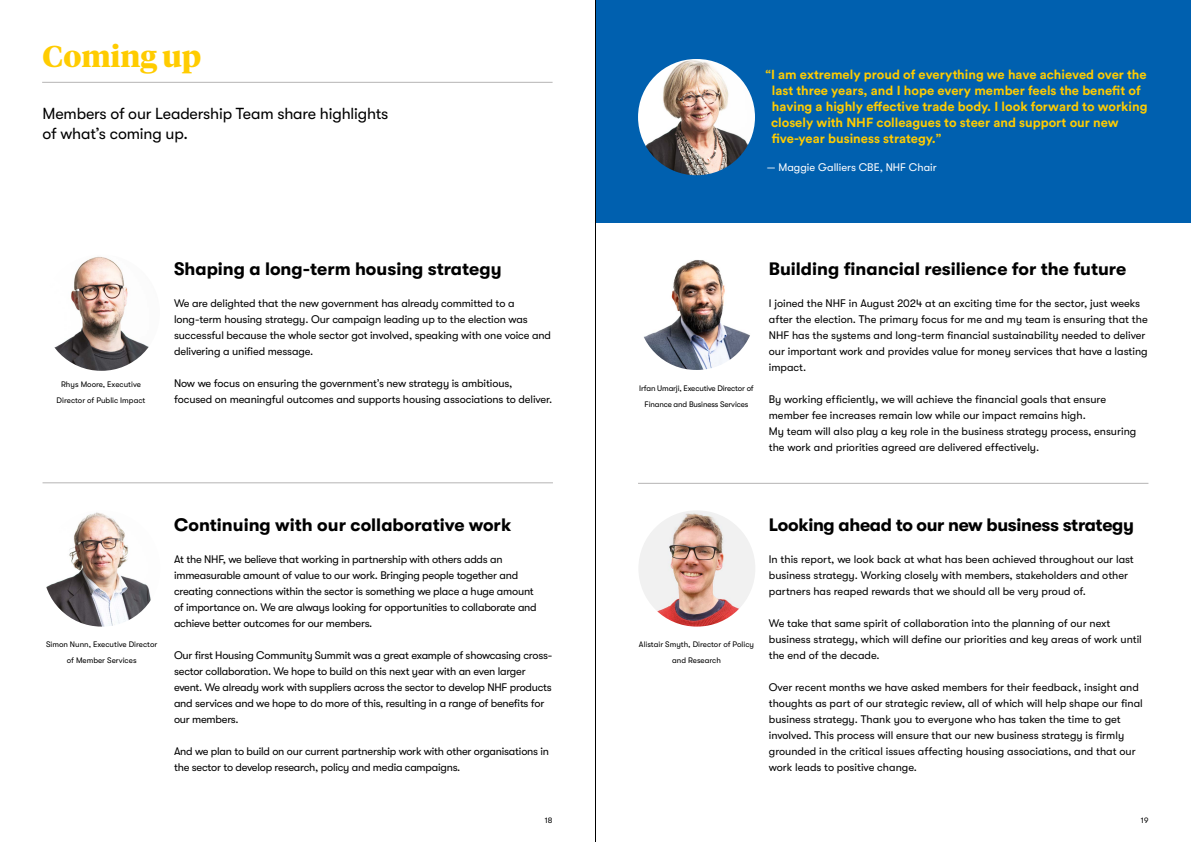
<style>
.page{position:relative;width:1191px;height:842px;background:#fff}
.page>*{position:absolute;margin:0;border:0;box-sizing:border-box;transform-origin:0 0}
.t1{font:700 30px "Tiempos Headline";color:#fc0}
.t2{font:700 18px "GT Walsheim";color:#000}
.t3{font:700 18px "GT Walsheim";letter-spacing:-.02em;color:#000}
.t4{font:16px/20px "GT Walsheim";letter-spacing:-.01em;color:#000}
.t5{font:700 13px/16px "Circular Std";color:#fc0}
.t6{font:11px/16px "GT Walsheim";letter-spacing:-.01em;color:#000}
.t7{font:11px "GT Walsheim";color:#fff}
.t8{font:8px/16px "GT Walsheim";color:#000;text-align:center}
.t9{font:8px/16px "GT Walsheim";letter-spacing:-.02em;color:#000;text-align:center}
</style>
<div class="page">
<div style="left:596px;top:0;width:595px;height:223px;background:#0060af"></div>
<img style="left:43px;top:255px;width:117px;height:116px;border-radius:58px">
<img style="left:43px;top:510px;width:117px;height:117px;border-radius:58px">
<img style="left:638px;top:59px;width:117px;height:116px;border-radius:58px">
<img style="left:638px;top:254px;width:117px;height:116px;border-radius:58px">
<hr style="left:42px;top:82px;width:510px;height:1px;background:#b5b4b4">
<hr style="left:43px;top:483px;width:510px;height:1px;background:#b5b4b4">
<hr style="left:638px;top:483px;width:510px;height:1px;background:#b5b4b4">
<img style="left:638px;top:510px;width:117px;height:117px;border-radius:58px">
<hr style="left:595px;top:0;width:1px;height:842px;background:#000">
<h1 class="t1" style="left:43px;top:35px;width:160px">Coming up</h1>
<h3 class="t4" style="left:43px;top:103px;width:347px">Members of our Leadership Team share highlights of what’s coming up.</h3>
<p class="t5" style="left:771px;top:66px;width:378px;text-indent:-6px">“I am extremely proud of everything we have achieved over the last three years, and I hope every member feels the benefit of having a highly effective trade body. I look forward to working closely with NHF colleagues to steer and support our new five-year business strategy.”</p>
<p class="t7" style="left:767px;top:161px;width:171px">— Maggie Galliers CBE, NHF Chair</p>
<h2 class="t2" style="left:174px;top:258px;width:329px">Shaping a long-term housing strategy</h2>
<p class="t6" style="left:174px;top:295px;width:378px">We are delighted that the new government has already committed to a long-term housing strategy. Our campaign leading up to the election was successful because the whole sector got involved, speaking with one voice and delivering a unified message.</p>
<p class="t6" style="left:174px;top:375px;width:380px">Now we focus on ensuring the government’s new strategy is ambitious, focused on meaningful outcomes and supports housing associations to deliver.</p>
<p class="t8" style="left:57px;top:376px;width:90px">Rhys Moore, Executive<br>Director of Public Impact</p>
<p class="t9" style="left:639px;top:380px;width:116px">Irfan Umarji, Executive Director of<br>Finance and Business Services</p>
<h2 class="t2" style="left:769px;top:258px;width:359px">Building financial resilience for the future</h2>
<p class="t6" style="left:769px;top:295px;width:380px">I joined the NHF in August 2024 at an exciting time for the sector, just weeks after the election. The primary focus for me and my team is ensuring that the NHF has the systems and long-term financial sustainability needed to deliver our important work and provides value for money services that have a lasting impact.</p>
<p class="t6" style="left:769px;top:391px;width:369px">By working efficiently, we will achieve the financial goals that ensure member fee increases remain low while our impact remains high.<br>My team will also play a key role in the business strategy process, ensuring the work and priorities agreed are delivered effectively.</p>
<p class="t8" style="left:46px;top:636px;width:113px">Simon Nunn, Executive Director of Member Services</p>
<h2 class="t2" style="left:174px;top:514px;width:339px">Continuing with our collaborative work</h2>
<p class="t6" style="left:174px;top:551px;width:364px">At the NHF, we believe that working in partnership with others adds an immeasurable amount of value to our work. Bringing people together and creating connections within the sector is something we place a huge amount of importance on. We are always looking for opportunities to collaborate and achieve better outcomes for our members.</p>
<p class="t6" style="left:174px;top:647px;width:380px">Our first Housing Community Summit was a great example of showcasing cross&shy;sector collaboration. We hope to build on this next year with an even larger event. We already work with suppliers across the sector to develop NHF products and services and we hope to do more of this, resulting in a range of benefits for our members.</p>
<p class="t6" style="left:174px;top:743px;width:376px">And we plan to build on our current partnership work with other organisations in the sector to develop research, policy and media campaigns.</p>
<p class="t8" style="left:639px;top:636px;width:117px">Alistair Smyth, Director of Policy and Research</p>
<h2 class="t3" style="left:769px;top:514px;width:367px">Looking ahead to our new business strategy</h2>
<p class="t6" style="left:769px;top:551px;width:366px">In this report, we look back at what has been achieved throughout our last business strategy. Working closely with members, stakeholders and other partners has reaped rewards that we should all be very proud of.</p>
<p class="t6" style="left:769px;top:615px;width:374px">We take that same spirit of collaboration into the planning of our next business strategy, which will define our priorities and key areas of work until the end of the decade.</p>
<p class="t6" style="left:769px;top:679px;width:375px">Over recent months we have asked members for their feedback, insight and thoughts as part of our strategic review, all of which will help shape our final business strategy. Thank you to everyone who has taken the time to get involved. This process will ensure that our new business strategy is firmly grounded in the critical issues affecting housing associations, and that our work leads to positive change.</p>
<p class="t8" style="left:545px;top:812px;width:9px">18</p>
<p class="t8" style="left:1141px;top:812px;width:9px">19</p>
</div>
